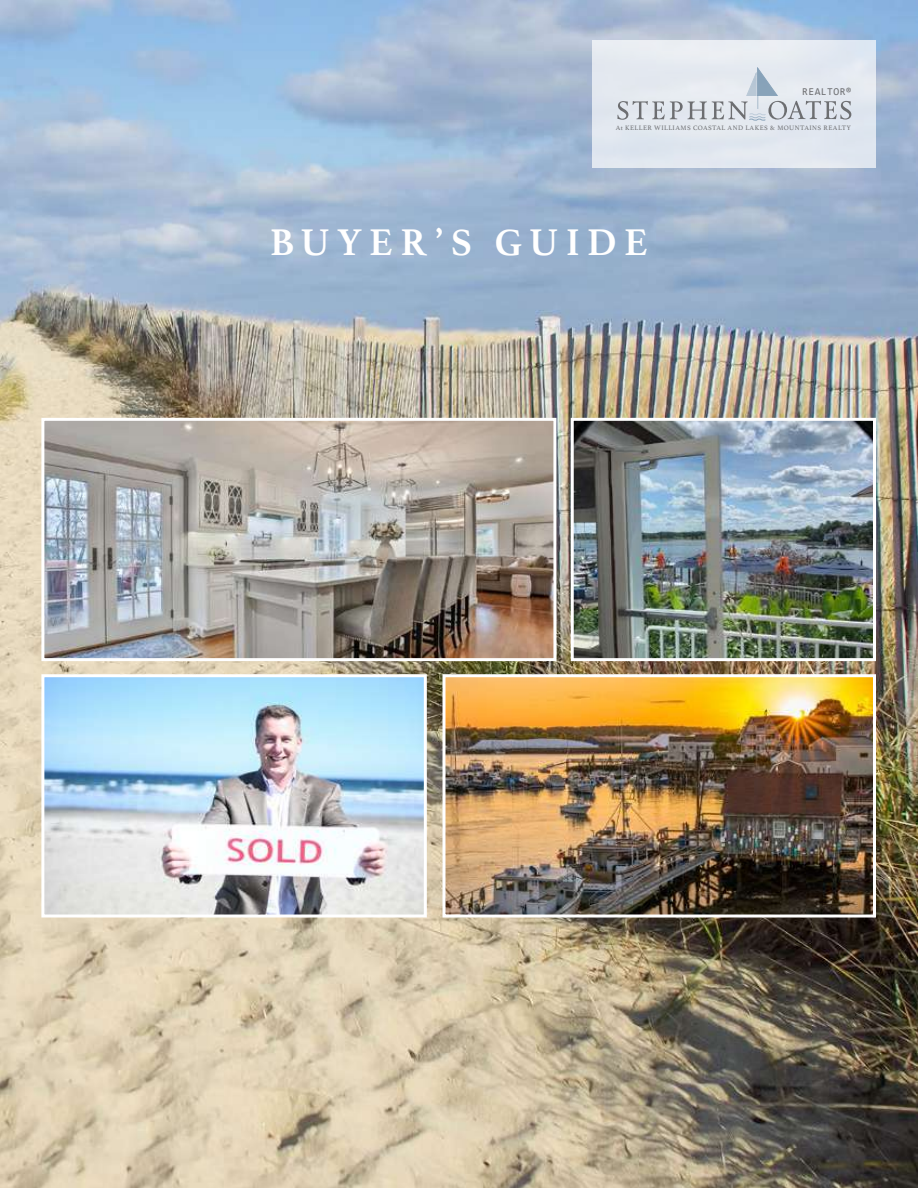
<style>
.page{position:relative;width:918px;height:1188px;background:#fff}
.page>*{position:absolute;margin:0;border:0;box-sizing:border-box;transform-origin:0 0}
.t1{font:700 39px "Athelas";letter-spacing:.19em;color:#fff}
.t2{font:10.5px "Consolas";letter-spacing:.045em;color:#6d6e71}
.t3{font:6.75px "Athelas";letter-spacing:.065em;color:#6d6e71}
</style>
<div class="page">
<img style="left:0;top:0;width:918px;height:1188px">
<img style="left:575px;top:422px;width:297px;height:235px">
<div style="left:571px;top:418px;width:305px;height:243px;border:3px solid #fff"></div>
<img style="left:45px;top:678px;width:378px;height:236px">
<div style="left:41px;top:674px;width:386px;height:244px;border:3px solid #fff"></div>
<img style="left:446px;top:678px;width:426px;height:236px">
<div style="left:442px;top:674px;width:434px;height:244px;border:3px solid #fff"></div>
<img style="left:45px;top:422px;width:507px;height:235px">
<div style="left:41px;top:418px;width:515px;height:243px;border:3px solid #fff"></div>
<div style="left:592px;top:40px;width:283px;height:128px;background:#e3e8f0"></div>
<svg style="left:617px;top:67px;width:234px;height:53px"></svg>
<h2 class="t2" style="left:802px;top:84px;width:51px">REALTOR®</h2>
<p class="t3" style="left:616px;top:122px;width:236px">At KELLER WILLIAMS COASTAL AND LAKES &amp; MOUNTAINS REALTY</p>
<h1 class="t1" style="left:270px;top:211px;width:379px">BUYER’S GUIDE</h1>
</div>
